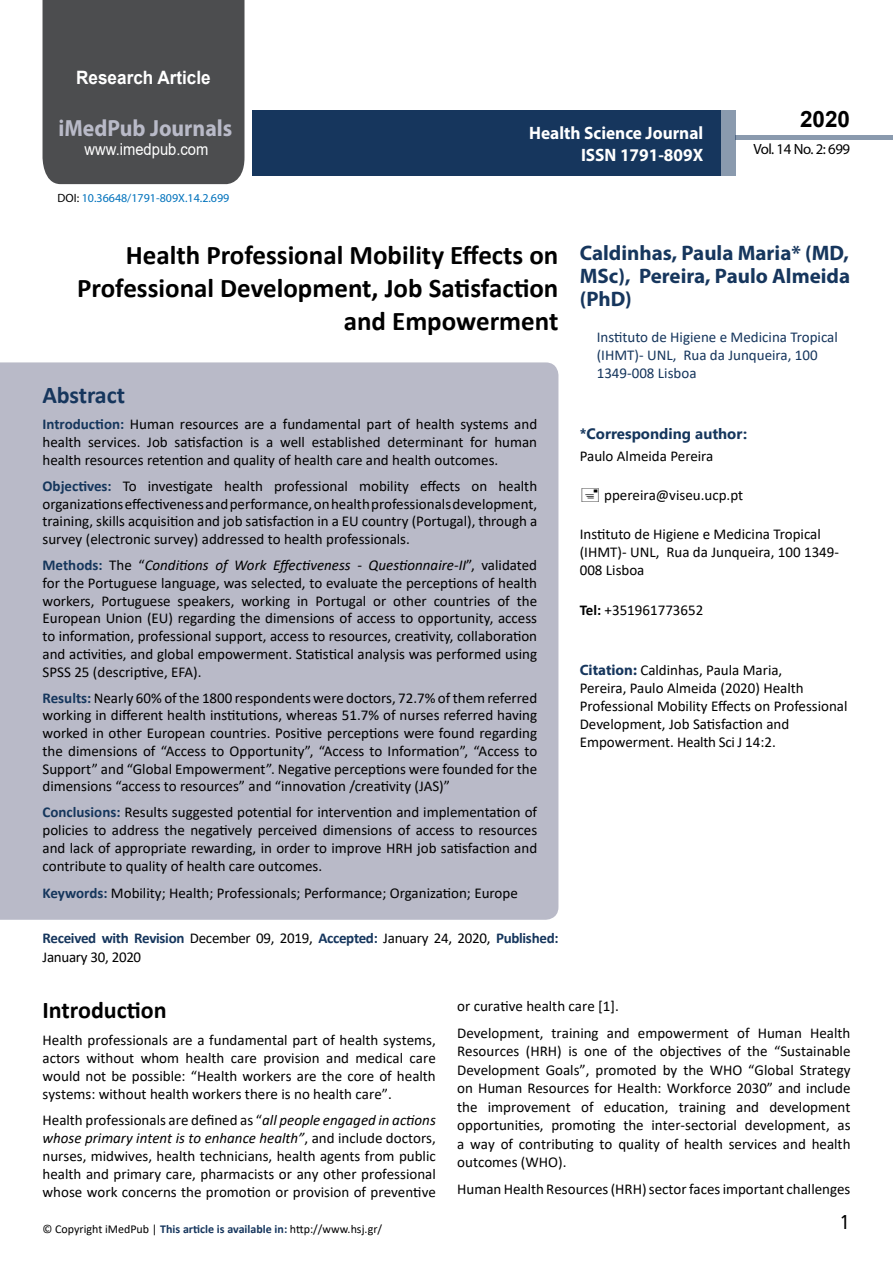
<style>
.page{position:relative;width:893px;height:1263px;background:#fff}
.page>*{position:absolute;margin:0;border:0;box-sizing:border-box;transform-origin:0 0}
.t1{font:700 27px/33px "Calibri";color:#000;text-align:right}
.t2{font:25.5px "Tunga";color:#000}
.t3{font:700 24px "Calibri";color:#000}
.t4{font:700 24px "Calibri";letter-spacing:-.005em;color:#16365d}
.t5{font:700 23.4px "Myriad Pro";color:#b9bac8;scale:.93 1}
.t6{font:700 22.5px "Arial";color:#000}
.t7{font:700 21px/23.1px "Myriad Pro";color:#16365d;text-align:justify}
.t8{font:700 18.45px "Arial";color:#fff;scale:.93 1}
.t9{font:700 18px/21.6px "Myriad Pro";color:#fff;text-align:right;scale:.96 1}
.t10{font:16.5px "Arial";color:#fff;scale:.89 1}
.t11{font:15px/17.7px "Calibri";color:#000;text-align:justify}
.t12{font:15px/18.8px "Calibri";letter-spacing:-.02em;color:#000}
.t13{font:15px/18px "Calibri";color:#16365d}
.t14{font:700 15px "Segoe UI";color:#15365c}
.t15{font:14.85px "Myriad Pro";letter-spacing:-.03em;color:#000}
.t16{font:12px "Calibri";color:#000}
.t17{font:12px "Myriad Pro";color:#0072bc}
.s1{color:#000}
.s2{font-weight:700;color:#15365c}
.s3{font-style:italic}
.s4{font-weight:700;color:#16365d}
.s5{font-weight:700}
.s6{font-family:"Myriad Pro";font-weight:700;color:#16365d}
</style>
<div class="page">
<div style="left:252px;top:110px;width:469px;height:66px;background:#16365d"></div>
<div style="left:720px;top:110px;width:16px;height:66px;background:#8a9aae"></div>
<div style="left:43px;top:0;width:201px;height:184px;background:#4c4d4f"></div>
<div style="left:736px;top:135px;width:157px;height:5px;background:#8a9aae"></div>
<div style="left:0;top:362px;width:558px;height:558px;background:#b9bac8"></div>
<p class="t8" style="left:76px;top:64px;width:146px">Research Article</p>
<h3 class="t5" style="left:58px;top:113px;width:188px">iMedPub Journals</h3>
<p class="t10" style="left:85px;top:138px;width:141px">www.imedpub.com</p>
<p class="t17" style="left:58px;top:190px;width:173px"><span class="s1">DOI:</span> 10.36648/1791-809X.14.2.699</p>
<p class="t9" style="left:529px;top:122px;width:183px">Health Science Journal<br>ISSN 1791-809X</p>
<h3 class="t6" style="left:800px;top:104px;width:52px">2020</h3>
<p class="t15" style="left:753px;top:140px;width:98px">Vol. 14 No. 2: 699</p>
<h1 class="t1" style="left:77px;top:239px;width:483px">Health Professional Mobility Effects on<br>Professional Development, Job Satisfaction and Empowerment</h1>
<h3 class="t7" style="left:580px;top:241px;width:272px">Caldinhas, Paula Maria* (MD, MSc), Pereira, Paulo Almeida (PhD)</h3>
<p class="t13" style="left:597px;top:328px;width:243px">Instituto de Higiene e Medicina Tropical (IHMT)- UNL, Rua da Junqueira, 100<br>1349-008 Lisboa</p>
<h3 class="t4" style="left:43px;top:378px;width:84px">Abstract</h3>
<p class="t11" style="left:43px;top:415px;width:496px"><span class="s2">Introduction:</span> Human resources are a fundamental part of health systems and health services. Job satisfaction is a well established determinant for human health resources retention and quality of health care and health outcomes.</p>
<p class="t11" style="left:43px;top:477px;width:496px"><span class="s2">Objectives:</span> To investigate health professional mobility effects on health organizationseffectivenessandperformance,onhealthprofessionalsdevelopment, training, skills acquisition and job satisfaction in a EU country (Portugal), through a survey (electronic survey) addressed to health professionals.</p>
<p class="t11" style="left:42px;top:556px;width:496px"><span class="s2">Methods:</span> The “<span class="s3">Conditions of Work Effectiveness - Questionnaire-II</span>”, validated for the Portuguese language, was selected, to evaluate the perceptions of health workers, Portuguese speakers, working in Portugal or other countries of the European Union (EU) regarding the dimensions of access to opportunity, access to information, professional support, access to resources, creativity, collaboration and activities, and global empowerment. Statistical analysis was performed using SPSS 25 (descriptive, EFA).</p>
<p class="t11" style="left:43px;top:688px;width:496px"><span class="s2">Results:</span> Nearly 60% of the 1800 respondents were doctors, 72.7% of them referred working in different health institutions, whereas 51.7% of nurses referred having worked in other European countries. Positive perceptions were found regarding the dimensions of “Access to Opportunity”, “Access to Information”, “Access to Support” and “Global Empowerment”. Negative perceptions were founded for the dimensions “access to resources” and “innovation /creativity (JAS)”</p>
<p class="t11" style="left:43px;top:803px;width:496px"><span class="s2">Conclusions:</span> Results suggested potential for intervention and implementation of policies to address the negatively perceived dimensions of access to resources and lack of appropriate rewarding, in order to improve HRH job satisfaction and contribute to quality of health care outcomes.</p>
<p class="t11" style="left:43px;top:883px;width:477px"><span class="s2">Keywords:</span> Mobility; Health; Professionals; Performance; Organization; Europe</p>
<p class="t12" style="left:43px;top:928px;width:517px"><span class="s4">Received with Revision</span> December 09, 2019, <span class="s4">Accepted:</span> January 24, 2020, <span class="s4">Published:<br></span>January 30, 2020</p>
<h3 class="t3" style="left:43px;top:993px;width:126px">Introduction</h3>
<p class="t11" style="left:43px;top:1030px;width:395px">Health professionals are a fundamental part of health systems, actors without whom health care provision and medical care would not be possible: “Health workers are the core of health systems: without health workers there is no health care”.</p>
<p class="t11" style="left:43px;top:1111px;width:395px">Health professionals are defined as “<span class="s3">all people engaged in actions whose primary intent is to enhance health”</span>, and include doctors, nurses, midwives, health technicians, health agents from public health and primary care, pharmacists or any other professional whose work concerns the promotion or provision of preventive</p>
<p class="t14" style="left:580px;top:419px;width:169px">*Corresponding author:</p>
<p class="t11" style="left:580px;top:447px;width:135px">Paulo Almeida Pereira</p>
<p class="t11" style="left:604px;top:486px;width:141px">ppereira@viseu.ucp.pt</p>
<p class="t11" style="left:580px;top:525px;width:261px;text-align:left">Instituto de Higiene e Medicina Tropical (IHMT)- UNL, Rua da Junqueira, 100 1349-<br>008 Lisboa</p>
<p class="t11" style="left:580px;top:600px;width:125px"><span class="s5">Tel:</span> +351961773652</p>
<p class="t11" style="left:580px;top:661px;width:269px;text-align:left"><span class="s6">Citation:</span> Caldinhas, Paula Maria,<br>Pereira, Paulo Almeida (2020) Health Professional Mobility Effects on Professional Development, Job Satisfaction and Empowerment. Health Sci J 14:2.</p>
<p class="t11" style="left:457px;top:993px;width:395px;line-height:26.5px">or curative health care [1].<br>Development, training and empowerment of Human Health</p>
<p class="t11" style="left:457px;top:1042px;width:395px;line-height:18.5px">Resources (HRH) is one of the objectives of the “Sustainable Development Goals”, promoted by the WHO “Global Strategy on Human Resources for Health: Workforce 2030” and include the improvement of education, training and development opportunities, promoting the inter-sectorial development, as a way of contributing to quality of health services and health outcomes (WHO).</p>
<p class="t11" style="left:457px;top:1180px;width:395px">HumanHealth Resources(HRH)sectorfacesimportant challenges</p>
<p class="t16" style="left:43px;top:1220px;width:341px">© Copyright iMedPub | <span class="s4">This article is available in:</span> http://www.hsj.gr/</p>
<h2 class="t2" style="left:841px;top:1205px;width:9px">1</h2>
</div>
